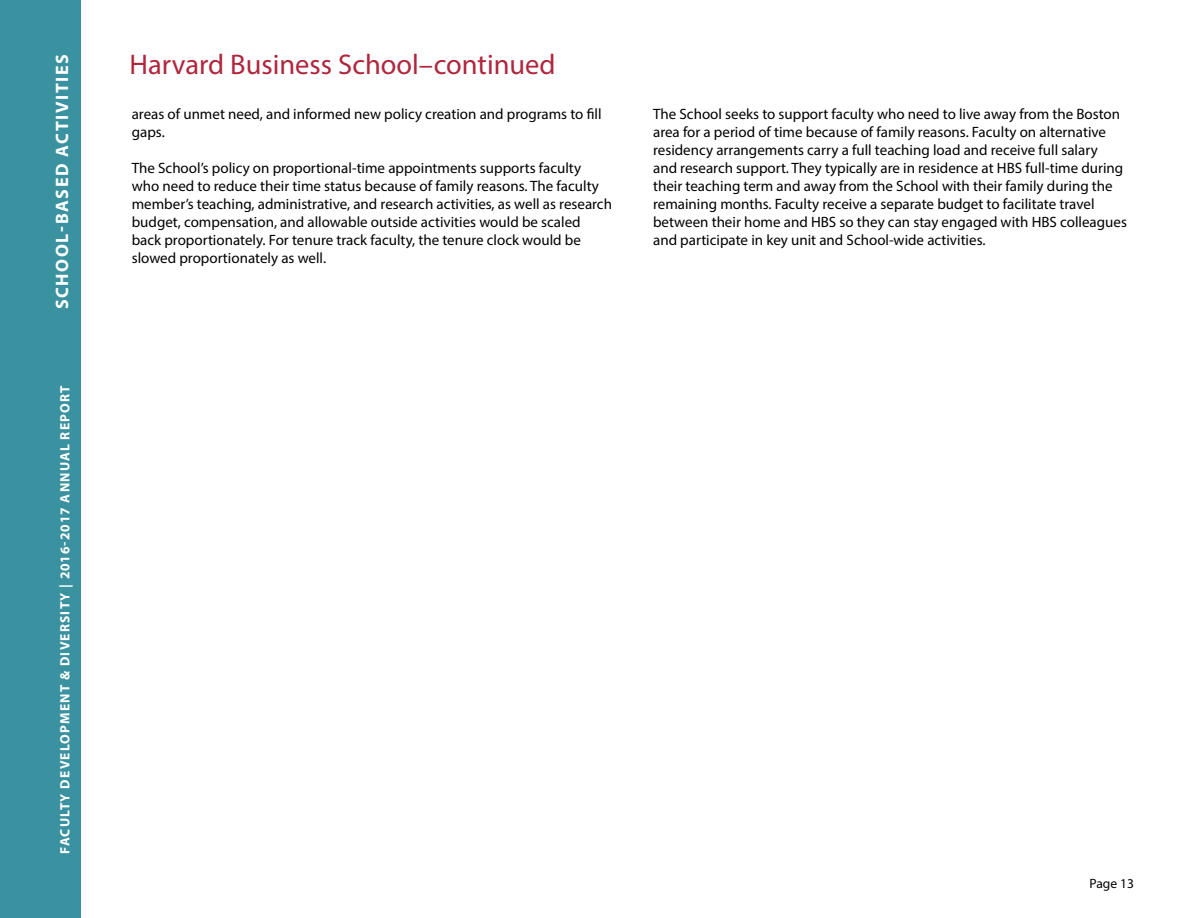
<style>
.page{position:relative;width:1188px;height:918px;background:#fff}
.page>*{position:absolute;margin:0;border:0;box-sizing:border-box;transform-origin:0 0}
.t1{font:28.5px "Myriad Pro";color:#b0263d}
.t2{font:700 18px "Myriad Pro";letter-spacing:.09em;color:#fff}
.t3{font:15px/18px "Myriad Pro";color:#000}
.t4{font:700 13.5px "Myriad Pro";letter-spacing:.09em;color:#fff}
.t5{font:13.5px "Myriad Pro";color:#000}
</style>
<div class="page">
<div style="left:0;top:0;width:81px;height:918px;background:#3a91a0"></div>
<p class="t2" style="left:50px;top:309px;width:257px;rotate:-90deg">SCHOOL-BASED ACTIVITIES</p>
<p class="t4" style="left:56px;top:854px;width:470px;rotate:-90deg">FACULTY DEVELOPMENT &amp; DIVERSITY | 2016-2017 ANNUAL REPORT</p>
<h1 class="t1" style="left:129px;top:47px;width:428px">Harvard Business School–continued</h1>
<p class="t3" style="left:132px;top:105px;width:471px">areas of unmet need, and informed new policy creation and programs to fill gaps.</p>
<p class="t3" style="left:132px;top:159px;width:482px">The School’s policy on proportional-time appointments supports faculty who need to reduce their time status because of family reasons. The faculty member’s teaching, administrative, and research activities, as well as research budget, compensation, and allowable outside activities would be scaled back proportionately. For tenure track faculty, the tenure clock would be slowed proportionately as well.</p>
<p class="t3" style="left:653px;top:105px;width:475px">The School seeks to support faculty who need to live away from the Boston area for a period of time because of family reasons. Faculty on alternative residency arrangements carry a full teaching load and receive full salary<br>and research support. They typically are in residence at HBS full-time during their teaching term and away from the School with their family during the remaining months. Faculty receive a separate budget to facilitate travel between their home and HBS so they can stay engaged with HBS colleagues and participate in key unit and School-wide activities.</p>
<p class="t5" style="left:1090px;top:875px;width:46px">Page 13</p>
</div>
